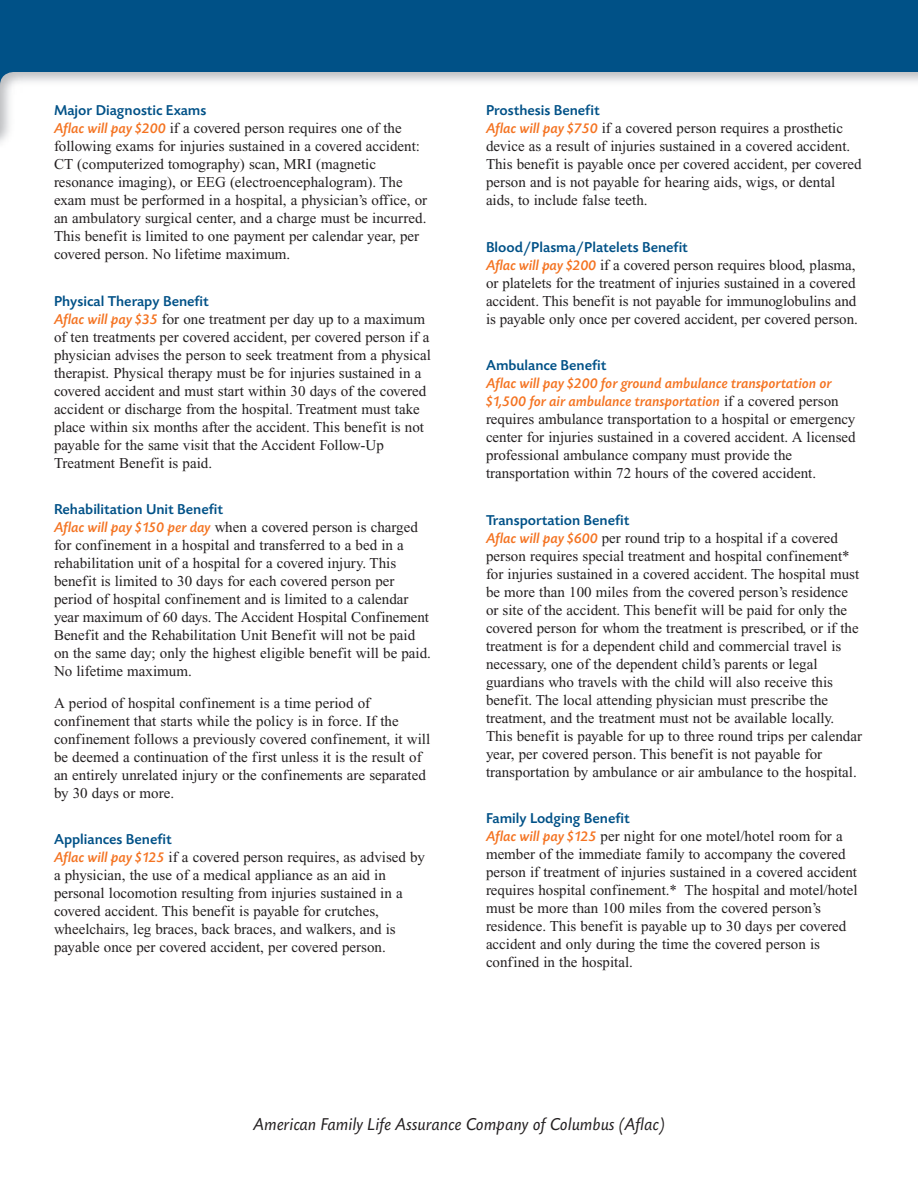
<style>
.page{position:relative;width:918px;height:1188px;background:#fff}
.page>*{position:absolute;margin:0;border:0;box-sizing:border-box;transform-origin:0 0}
.t1{font:italic 18px "Aflac Today SB";color:#231f20}
.t2{font:15px/18px "Times";color:#231f20}
.t3{font:500 15px "Aflac Today SB";color:#005187}
.t4{font:italic 500 15px/18px "Aflac Today SB";color:#f47321}
.s1{font-family:"Aflac Today SB";font-weight:500;font-style:italic;color:#f47321}
.s2{font-family:"Times";font-weight:400;font-style:normal;color:#231f20}
</style>
<div class="page">
<svg style="left:0;top:0;width:918px;height:143px;fill:#005187"></svg>
<p class="t3" style="left:54px;top:105px;width:154px">Major Diagnostic Exams</p>
<p class="t2" style="left:54px;top:121px;width:375px"><span class="s1">Aflac will pay $200</span> if a covered person requires one of the following exams for injuries sustained in a covered accident:<br>CT (computerized tomography) scan, MRI (magnetic resonance imaging), or EEG (electroencephalogram). The exam must be performed in a hospital, a physician’s office, or an ambulatory surgical center, and a charge must be incurred.<br>This benefit is limited to one payment per calendar year, per covered person. No lifetime maximum.</p>
<p class="t3" style="left:54px;top:296px;width:156px">Physical Therapy Benefit</p>
<p class="t2" style="left:54px;top:311px;width:378px"><span class="s1">Aflac will pay $35</span> for one treatment per day up to a maximum of ten treatments per covered accident, per covered person if a physician advises the person to seek treatment from a physical therapist. Physical therapy must be for injuries sustained in a covered accident and must start within 30 days of the covered accident or discharge from the hospital. Treatment must take place within six months after the accident. This benefit is not payable for the same visit that the Accident Follow-Up Treatment Benefit is paid.</p>
<p class="t3" style="left:54px;top:504px;width:171px">Rehabilitation Unit Benefit</p>
<p class="t2" style="left:54px;top:520px;width:379px"><span class="s1">Aflac will pay $150 per day</span> when a covered person is charged for confinement in a hospital and transferred to a bed in a rehabilitation unit of a hospital for a covered injury. This benefit is limited to 30 days for each covered person per period of hospital confinement and is limited to a calendar year maximum of 60 days. The Accident Hospital Confinement Benefit and the Rehabilitation Unit Benefit will not be paid on the same day; only the highest eligible benefit will be paid.<br>No lifetime maximum.</p>
<p class="t2" style="left:54px;top:695px;width:378px">A period of hospital confinement is a time period of confinement that starts while the policy is in force. If the confinement follows a previously covered confinement, it will be deemed a continuation of the first unless it is the result of an entirely unrelated injury or the confinements are separated by 30 days or more.</p>
<p class="t3" style="left:54px;top:834px;width:119px">Appliances Benefit</p>
<p class="t2" style="left:54px;top:850px;width:372px"><span class="s1">Aflac will pay $125</span> if a covered person requires, as advised by a physician, the use of a medical appliance as an aid in personal locomotion resulting from injuries sustained in a covered accident. This benefit is payable for crutches, wheelchairs, leg braces, back braces, and walkers, and is payable once per covered accident, per covered person.</p>
<p class="t3" style="left:486px;top:105px;width:115px">Prosthesis Benefit</p>
<p class="t2" style="left:486px;top:121px;width:377px"><span class="s1">Aflac will pay $750</span> if a covered person requires a prosthetic device as a result of injuries sustained in a covered accident.<br>This benefit is payable once per covered accident, per covered person and is not payable for hearing aids, wigs, or dental aids, to include false teeth.</p>
<p class="t3" style="left:486px;top:242px;width:203px">Blood/Plasma/Platelets Benefit</p>
<p class="t2" style="left:486px;top:257px;width:373px"><span class="s1">Aflac will pay $200</span> if a covered person requires blood, plasma, or platelets for the treatment of injuries sustained in a covered accident. This benefit is not payable for immunoglobulins and is payable only once per covered accident, per covered person.</p>
<p class="t3" style="left:486px;top:360px;width:122px">Ambulance Benefit</p>
<p class="t4" style="left:486px;top:376px;width:354px">Aflac will pay $200 for ground ambulance transportation or $1,500 for air ambulance transportation <span class="s2">if a covered person</span></p>
<p class="t2" style="left:486px;top:412px;width:371px">requires ambulance transportation to a hospital or emergency center for injuries sustained in a covered accident. A licensed professional ambulance company must provide the transportation within 72 hours of the covered accident.</p>
<p class="t3" style="left:486px;top:515px;width:145px">Transportation Benefit</p>
<p class="t2" style="left:486px;top:530px;width:378px"><span class="s1">Aflac will pay $600</span> per round trip to a hospital if a covered person requires special treatment and hospital confinement* for injuries sustained in a covered accident. The hospital must be more than 100 miles from the covered person’s residence or site of the accident. This benefit will be paid for only the covered person for whom the treatment is prescribed, or if the treatment is for a dependent child and commercial travel is necessary, one of the dependent child’s parents or legal guardians who travels with the child will also receive this benefit. The local attending physician must prescribe the treatment, and the treatment must not be available locally.<br>This benefit is payable for up to three round trips per calendar year, per covered person. This benefit is not payable for transportation by ambulance or air ambulance to the hospital.</p>
<p class="t3" style="left:486px;top:813px;width:145px">Family Lodging Benefit</p>
<p class="t2" style="left:486px;top:829px;width:373px"><span class="s1">Aflac will pay $125</span> per night for one motel/hotel room for a member of the immediate family to accompany the covered person if treatment of injuries sustained in a covered accident requires hospital confinement.* The hospital and motel/hotel must be more than 100 miles from the covered person’s residence. This benefit is payable up to 30 days per covered accident and only during the time the covered person is confined in the hospital.</p>
<p class="t1" style="left:253px;top:1118px;width:413px">American Family Life Assurance Company of Columbus (Aflac)</p>
</div>
